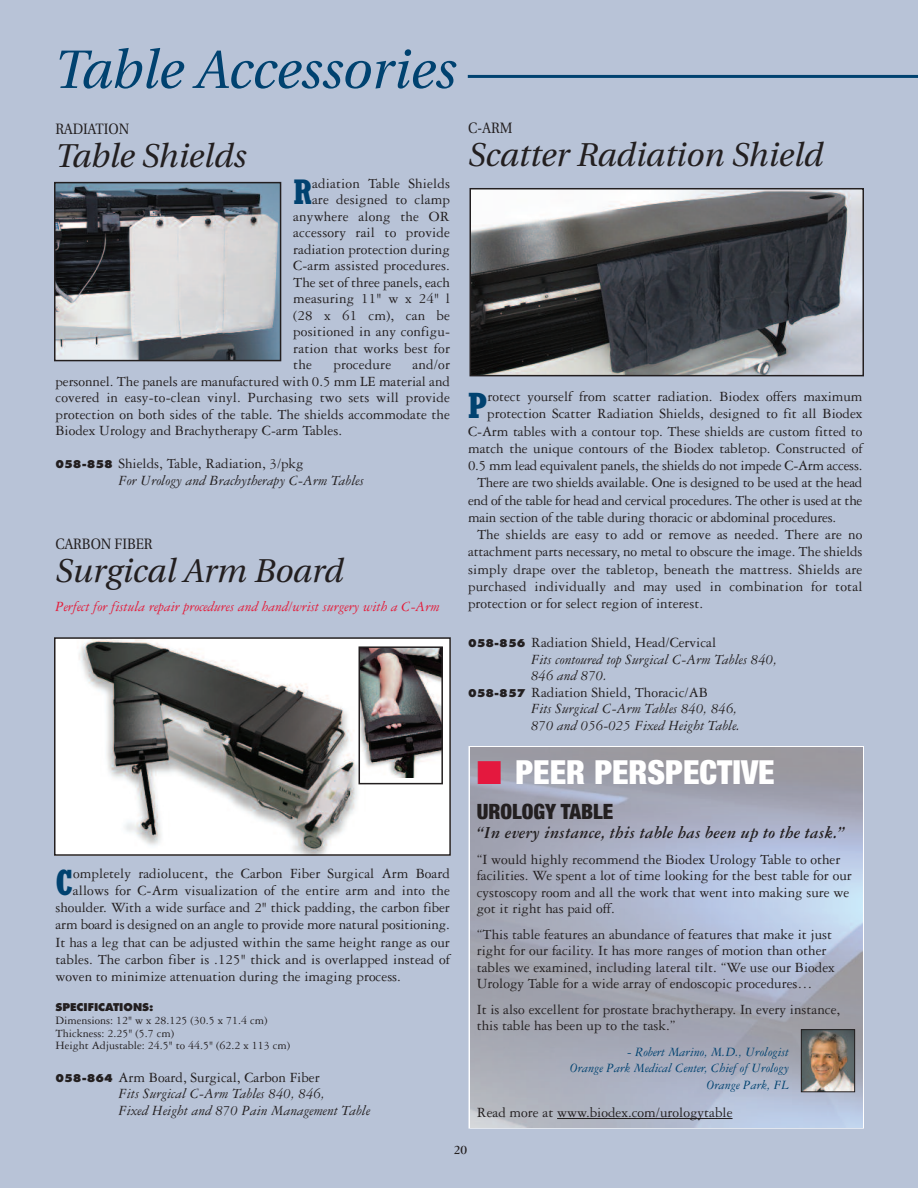
<style>
.page{position:relative;width:918px;height:1188px;background:#b8c3d7}
.page>*{position:absolute;margin:0;border:0;box-sizing:border-box;transform-origin:0 0}
.t1{font:italic 54px "Utopia";color:#004270}
.t2{font:700 condensed 35.85px "Rockwell";color:#004270}
.t3{font:700 condensed 34.95px "Rockwell";color:#004270}
.t4{font:italic 33px "Utopia";color:#231f20}
.t5{font:900 condensed 33px "Helvetica Neue";color:#fff}
.t6{font:900 condensed 21px "Helvetica Neue";color:#231f20}
.t7{font:italic 700 18px "Garamond Three";color:#231f20;scale:.95 1}
.t8{font:15px/16.5px "Garamond Three";color:#231f20}
.t9{font:italic 15px/16.5px "Garamond Three";color:#231f20}
.t10{font:italic 15px "Garamond Three";color:#e51836}
.t11{font:15px "Utopia";color:#231f20;scale:.9 1}
.t12{font:italic 13.5px/16.5px "Garamond Three";color:#004270;text-align:right}
.t13{font:700 13.5px "Garamond Three";color:#231f20}
.t14{font:12px/12.8px "Garamond Three";color:#231f20}
.t15{font:800 10.5px "Futura";color:#231f20}
.s1{font-family:"Futura";font-weight:800;font-style:normal;font-size:10.5px}
.s2{font-style:normal}
.s3{font-family:"Futura";font-weight:800;font-size:10.5px}
.s4{color:#e4183e}
</style>
<div class="page">
<hr style="left:468px;top:75px;width:450px;height:3px;background:#004270">
<img style="left:57px;top:185px;width:221px;height:173px">
<div style="left:54px;top:182px;width:227px;height:179px;border:2px solid #231f20"></div>
<img style="left:57px;top:640px;width:391px;height:213px">
<div style="left:54px;top:637px;width:397px;height:219px;border:2px solid #231f20"></div>
<img style="left:362px;top:649px;width:78px;height:128px">
<div style="left:359px;top:646px;width:84px;height:138px;border:2px solid #231f20"></div>
<img style="left:473px;top:191px;width:388px;height:182px">
<div style="left:470px;top:188px;width:394px;height:188px;border:2px solid #231f20"></div>
<img style="left:470px;top:748px;width:392px;height:379px">
<hr style="left:557px;top:1118px;width:176px;height:1px;background:#231f20">
<img style="left:803px;top:1031px;width:50px;height:59px">
<div style="left:801px;top:1029px;width:54px;height:63px;border:1px solid #231f20"></div>
<h1 class="t1" style="left:54px;top:48px;width:403px">Table Accessories</h1>
<p class="t11" style="left:56px;top:123px;width:84px">RADIATION</p>
<h3 class="t4" style="left:56px;top:142px;width:192px">Table Shields</h3>
<h3 class="t3" style="left:293px;top:180px;width:20px">R</h3>
<p class="t8" style="left:312px;top:176px;width:139px">adiation Table Shields</p>
<p class="t8" style="left:312px;top:193px;width:139px">are designed to clamp</p>
<p class="t8" style="left:293px;top:209px;width:158px">anywhere along the OR</p>
<p class="t8" style="left:293px;top:226px;width:158px">accessory rail to provide</p>
<p class="t8" style="left:293px;top:242px;width:158px">radiation protection during</p>
<p class="t8" style="left:293px;top:259px;width:158px">C-arm assisted procedures.</p>
<p class="t8" style="left:293px;top:275px;width:158px">The set of three panels, each</p>
<p class="t8" style="left:293px;top:292px;width:158px">measuring 11" w x 24" l</p>
<p class="t8" style="left:293px;top:308px;width:158px">(28 x 61 cm), can be</p>
<p class="t8" style="left:293px;top:325px;width:158px">positioned in any configu-</p>
<p class="t8" style="left:293px;top:341px;width:158px">ration that works best for</p>
<p class="t8" style="left:293px;top:358px;width:20px">the</p>
<p class="t8" style="left:333px;top:358px;width:59px">procedure</p>
<p class="t8" style="left:56px;top:358px;width:396px;text-align:justify;text-indent:357px">and/or personnel. The panels are manufactured with 0.5 mm LE material and covered in easy-to-clean vinyl. Purchasing two sets will provide protection on both sides of the table. The shields accommodate the Biodex Urology and Brachytherapy C-arm Tables.</p>
<p class="t9" style="left:119px;top:457px;width:247px;text-indent:-63px"><span class="s1">058-858</span> <span class="s2">Shields, Table, Radiation, 3/pkg<br></span>For Urology and Brachytherapy C-Arm Tables</p>
<p class="t11" style="left:56px;top:538px;width:109px">CARBON FIBER</p>
<h3 class="t4" style="left:56px;top:558px;width:289px">Surgical Arm Board</h3>
<p class="t10" style="left:56px;top:601px;width:386px">Perfect for fistula repair procedures and hand/wrist surgery with a C-Arm</p>
<h2 class="t2" style="left:56px;top:870px;width:19px">C</h2>
<p class="t8" style="left:73px;top:866px;width:379px">ompletely radiolucent, the Carbon Fiber Surgical Arm Board</p>
<p class="t8" style="left:73px;top:883px;width:379px">allows for C-Arm visualization of the entire arm and into the</p>
<p class="t8" style="left:55px;top:901px;width:396px">shoulder. With a wide surface and 2" thick padding, the carbon fiber</p>
<p class="t8" style="left:56px;top:918px;width:396px">arm board is designed on an angle to provide more natural positioning.</p>
<p class="t8" style="left:55px;top:935px;width:396px">It has a leg that can be adjusted within the same height range as our</p>
<p class="t8" style="left:55px;top:952px;width:396px">tables. The carbon fiber is .125" thick and is overlapped instead of</p>
<p class="t8" style="left:56px;top:970px;width:347px">woven to minimize attenuation during the imaging process.</p>
<p class="t15" style="left:56px;top:1003px;width:99px">SPECIFICATIONS:</p>
<p class="t14" style="left:56px;top:1015px;width:236px">Dimensions: 12" w x 28.125 (30.5 x 71.4 cm)<br>Thickness: 2.25" (5.7 cm)<br>Height Adjustable: 24.5" to 44.5" (62.2 x 113 cm)</p>
<p class="t9" style="left:119px;top:1070px;width:253px;text-indent:-63px"><span class="s1">058-864</span> <span class="s2">Arm Board, Surgical, Carbon Fiber<br></span>Fits Surgical C-Arm Tables 840, 846,<br>Fixed Height and 870 Pain Management Table</p>
<p class="t11" style="left:468px;top:122px;width:51px">C-ARM</p>
<h3 class="t4" style="left:468px;top:142px;width:357px">Scatter Radiation Shield</h3>
<h2 class="t2" style="left:468px;top:393px;width:21px">P</h2>
<p class="t8" style="left:487px;top:390px;width:377px">rotect yourself from scatter radiation. Biodex offers maximum</p>
<p class="t8" style="left:487px;top:407px;width:377px">protection Scatter Radiation Shields, designed to fit all Biodex</p>
<p class="t8" style="left:468px;top:424px;width:396px">C-Arm tables with a contour top. These shields are custom fitted to</p>
<p class="t8" style="left:468px;top:441px;width:396px">match the unique contours of the Biodex tabletop. Constructed of</p>
<p class="t8" style="left:468px;top:459px;width:396px">0.5 mm lead equivalent panels, the shields do not impede C-Arm access.</p>
<p class="t8" style="left:477px;top:476px;width:387px">There are two shields available. One is designed to be used at the head</p>
<p class="t8" style="left:468px;top:493px;width:396px">end of the table for head and cervical procedures. The other is used at the</p>
<p class="t8" style="left:468px;top:510px;width:370px">main section of the table during thoracic or abdominal procedures.</p>
<p class="t8" style="left:477px;top:528px;width:387px">The shields are easy to add or remove as needed. There are no</p>
<p class="t8" style="left:468px;top:545px;width:396px">attachment parts necessary, no metal to obscure the image. The shields</p>
<p class="t8" style="left:468px;top:562px;width:396px">simply drape over the tabletop, beneath the mattress. Shields are</p>
<p class="t8" style="left:468px;top:579px;width:396px">purchased individually and may used in combination for total</p>
<p class="t8" style="left:468px;top:597px;width:237px">protection or for select region of interest.</p>
<p class="t8" style="left:468px;top:636px;width:250px"><span class="s3">058-856</span> Radiation Shield, Head/Cervical</p>
<p class="t9" style="left:531px;top:652px;width:248px">Fits contoured top Surgical C-Arm Tables 840,</p>
<p class="t9" style="left:531px;top:669px;width:78px">846 and 870.</p>
<p class="t8" style="left:468px;top:685px;width:241px"><span class="s3">058-857</span> Radiation Shield, Thoracic/AB</p>
<p class="t9" style="left:531px;top:702px;width:208px">Fits Surgical C-Arm Tables 840, 846,</p>
<p class="t9" style="left:531px;top:718px;width:211px">870 and 056-025 Fixed Height Table.</p>
<h3 class="t5" style="left:477px;top:752px;width:299px"><span class="s4">■</span> PEER PERSPECTIVE</h3>
<h3 class="t6" style="left:477px;top:798px;width:138px">UROLOGY TABLE</h3>
<p class="t7" style="left:477px;top:826px;width:389px">“In every instance, this table has been up to the task.”</p>
<p class="t8" style="left:477px;top:852px;width:377px">“I would highly recommend the Biodex Urology Table to other facilities. We spent a lot of time looking for the best table for our cystoscopy room and all the work that went into making sure we got it right has paid off.</p>
<p class="t8" style="left:477px;top:927px;width:360px">“This table features an abundance of features that make it just right for our facility. It has more ranges of motion than other tables we examined, including lateral tilt. “We use our Biodex Urology Table for a wide array of endoscopic procedures…</p>
<p class="t8" style="left:477px;top:1002px;width:365px">It is also excellent for prostate brachytherapy. In every instance, this table has been up to the task.”</p>
<p class="t12" style="left:570px;top:1044px;width:220px">- Robert Marino, M.D., Urologist<br>Orange Park Medical Center, Chief of Urology<br>Orange Park, FL</p>
<p class="t8" style="left:477px;top:1106px;width:257px">Read more at www.biodex.com/urologytable</p>
<p class="t13" style="left:454px;top:1145px;width:15px">20</p>
</div>
